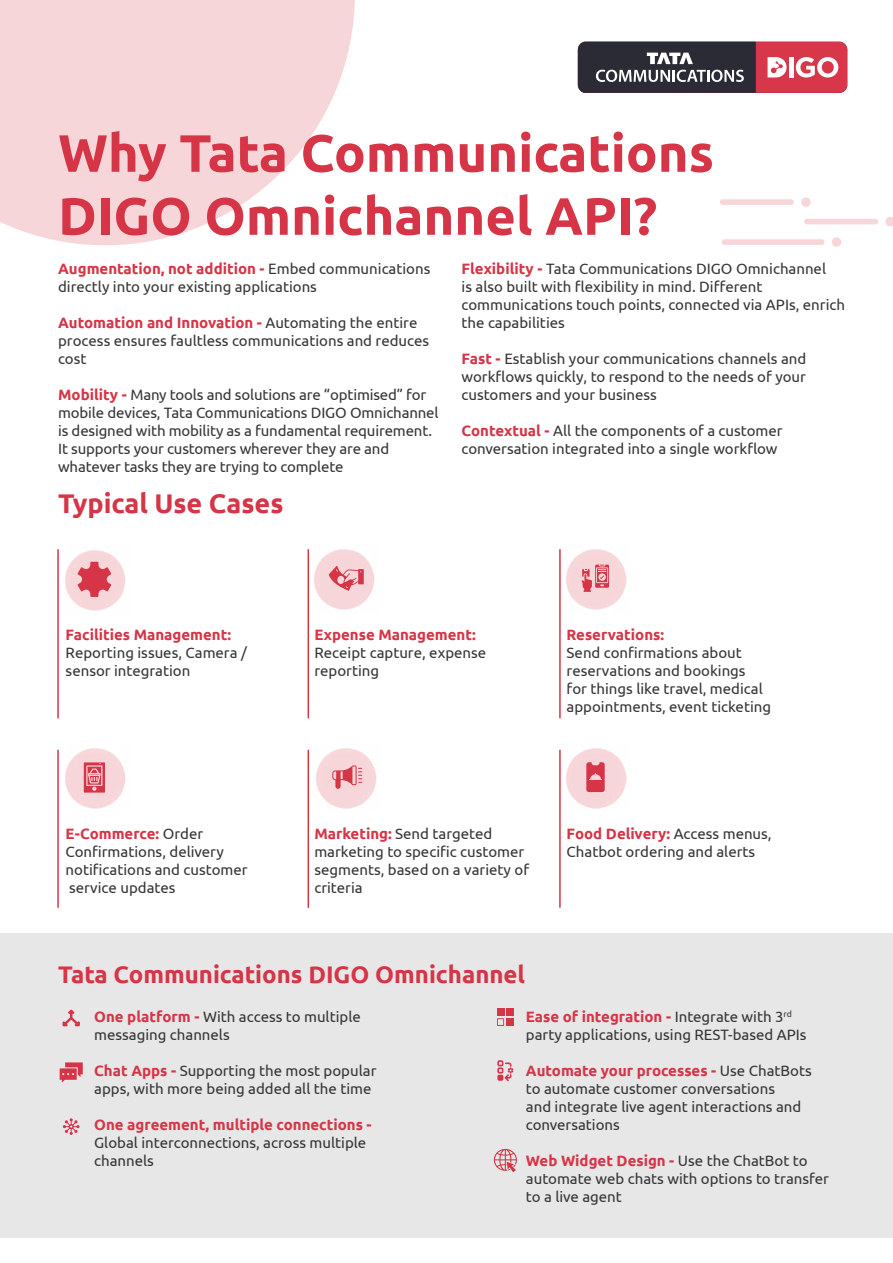
<style>
.page{position:relative;width:893px;height:1263px;background:#fff}
.page>*{position:absolute;margin:0;border:0;box-sizing:border-box;transform-origin:0 0}
.t1{font:700 52.5px/63px "Ubuntu";color:#d63547}
.t2{font:700 27px "Ubuntu";color:#d63547}
.t3{font:700 24px "Ubuntu";color:#d63547}
.t4{font:15px/18px "Ubuntu";color:#363535}
.t5{font:700 15px "Ubuntu";color:#d63547}
.s1{font-weight:700;color:#d63547}
</style>
<div class="page">
<svg style="left:0;top:0;width:355px;height:245px;fill:#f7d6d9"></svg>
<div style="left:0;top:933px;width:893px;height:305px;background:#e7e7e7"></div>
<div style="left:801px;top:197px;width:10px;height:10px;background:#f7d6d9;border-radius:50%"></div>
<div style="left:720px;top:199px;width:74px;height:6px;background:#f7d6d9;border-radius:3px"></div>
<svg style="left:885px;top:217px;width:8px;height:9px"></svg>
<div style="left:804px;top:219px;width:74px;height:5px;background:#f7d6d9;border-radius:3px"></div>
<div style="left:832px;top:237px;width:9px;height:10px;background:#f7d6d9;border-radius:50%"></div>
<div style="left:722px;top:239px;width:102px;height:6px;background:#f7d6d9;border-radius:3px"></div>
<img style="left:66px;top:550px;width:60px;height:61px">
<svg style="left:78px;top:562px;width:33px;height:35px"></svg>
<img style="left:66px;top:748px;width:60px;height:61px">
<svg style="left:84px;top:762px;width:21px;height:30px"></svg>
<img style="left:316px;top:748px;width:61px;height:61px">
<svg style="left:332px;top:765px;width:30px;height:24px"></svg>
<svg style="left:60px;top:1062px;width:23px;height:20px"></svg>
<svg style="left:63px;top:1118px;width:17px;height:17px"></svg>
<svg style="left:497px;top:1060px;width:16px;height:21px"></svg>
<svg style="left:493px;top:1149px;width:24px;height:23px"></svg>
<div style="left:497px;top:1008px;width:7px;height:7px;background:#d63547"></div>
<div style="left:507px;top:1008px;width:7px;height:7px;background:#d63547"></div>
<svg style="left:497px;top:1018px;width:7px;height:8px"></svg>
<div style="left:507px;top:1018px;width:7px;height:8px;background:#d63547"></div>
<svg style="left:63px;top:1009px;width:17px;height:17px"></svg>
<hr style="left:57px;top:549px;width:2px;height:169px;background:#d63547">
<hr style="left:308px;top:549px;width:1px;height:169px;background:#d63547">
<hr style="left:559px;top:549px;width:2px;height:169px;background:#d63547">
<img style="left:314px;top:549px;width:61px;height:61px">
<svg style="left:329px;top:566px;width:35px;height:25px"></svg>
<img style="left:567px;top:549px;width:60px;height:61px">
<svg style="left:582px;top:565px;width:27px;height:27px"></svg>
<img style="left:567px;top:748px;width:60px;height:61px">
<svg style="left:586px;top:762px;width:19px;height:30px"></svg>
<hr style="left:57px;top:750px;width:2px;height:158px;background:#d63547">
<hr style="left:308px;top:750px;width:1px;height:158px;background:#d63547">
<hr style="left:559px;top:750px;width:2px;height:158px;background:#d63547">
<div style="left:578px;top:42px;width:269px;height:51px;background:#d73749;border-radius:8px"></div>
<hr style="left:789px;top:57px;width:4px;height:20px;background:#fff">
<svg style="left:796px;top:57px;width:42px;height:20px"></svg>
<svg style="left:768px;top:57px;width:18px;height:20px"></svg>
<svg style="left:578px;top:42px;width:178px;height:51px;background:#45464e"></svg>
<h1 class="t1" style="left:58px;top:121px;width:657px">Why Tata Communications<br>DIGO Omnichannel API?</h1>
<p class="t4" style="left:58px;top:259px;width:374px"><span class="s1">Augmentation, not addition -</span> Embed communications directly into your existing applications</p>
<p class="t4" style="left:58px;top:313px;width:373px"><span class="s1">Automation and Innovation -</span> Automating the entire process ensures faultless communications and reduces cost</p>
<p class="t4" style="left:58px;top:385px;width:382px"><span class="s1">Mobility -</span> Many tools and solutions are “optimised” for mobile devices, Tata Communications DIGO Omnichannel is designed with mobility as a fundamental requirement.<br>It supports your customers wherever they are and whatever tasks they are trying to complete</p>
<p class="t4" style="left:462px;top:259px;width:385px"><span class="s1">Flexibility -</span> Tata Communications DIGO Omnichannel<br>is also built with flexibility in mind. Different communications touch points, connected via APIs, enrich the capabilities</p>
<p class="t4" style="left:462px;top:349px;width:346px;text-align:justify"><span class="s1">Fast -</span> Establish your communications channels and workflows quickly, to respond to the needs of your customers and your business</p>
<p class="t4" style="left:462px;top:421px;width:323px"><span class="s1">Contextual -</span> All the components of a customer conversation integrated into a single workflow</p>
<h2 class="t2" style="left:58px;top:487px;width:227px">Typical Use Cases</h2>
<p class="t5" style="left:66px;top:625px;width:167px">Facilities Management:</p>
<p class="t4" style="left:66px;top:643px;width:183px">Reporting issues, Camera / sensor integration</p>
<p class="t5" style="left:314px;top:625px;width:163px">Expense Management:</p>
<p class="t4" style="left:314px;top:643px;width:173px">Receipt capture, expense reporting</p>
<p class="t5" style="left:567px;top:625px;width:99px">Reservations:</p>
<p class="t4" style="left:567px;top:643px;width:206px">Send confirmations about reservations and bookings<br>for things like travel, medical appointments, event ticketing</p>
<p class="t4" style="left:66px;top:824px;width:183px"><span class="s1">E-Commerce:</span> Order<br>Confirmations, delivery notifications and customer service updates</p>
<p class="t4" style="left:314px;top:824px;width:216px"><span class="s1">Marketing:</span> Send targeted marketing to specific customer segments, based on a variety of criteria</p>
<p class="t4" style="left:567px;top:824px;width:206px"><span class="s1">Food Delivery:</span> Access menus,<br>Chatbot ordering and alerts</p>
<h3 class="t3" style="left:58px;top:960px;width:469px">Tata Communications DIGO Omnichannel</h3>
<p class="t4" style="left:94px;top:1007px;width:268px"><span class="s1">One platform -</span> With access to multiple messaging channels</p>
<p class="t4" style="left:94px;top:1061px;width:284px"><span class="s1">Chat Apps -</span> Supporting the most popular apps, with more being added all the time</p>
<p class="t5" style="left:94px;top:1116px;width:279px">One agreement, multiple connections -</p>
<p class="t4" style="left:94px;top:1133px;width:274px">Global interconnections, across multiple channels</p>
<p class="t4" style="left:526px;top:1007px;width:282px"><span class="s1">Ease of integration -</span> Integrate with 3<sup>rd </sup>party applications, using REST-based APIs</p>
<p class="t4" style="left:526px;top:1061px;width:287px"><span class="s1">Automate your processes -</span> Use ChatBots to automate customer conversations<br>and integrate live agent interactions and conversations</p>
<p class="t4" style="left:526px;top:1151px;width:305px"><span class="s1">Web Widget Design -</span> Use the ChatBot to automate web chats with options to transfer to a live agent</p>
</div>
